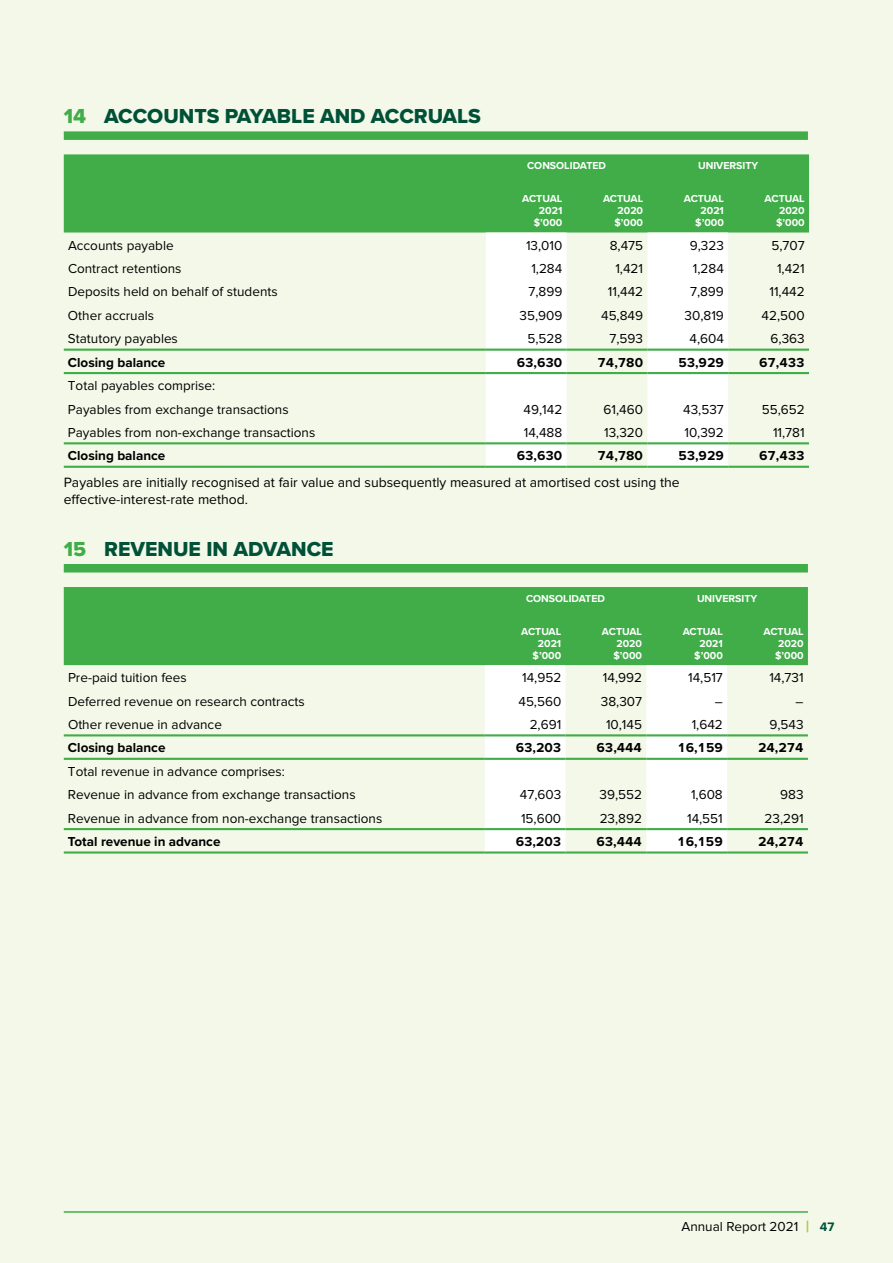
<style>
.page{position:relative;width:893px;height:1263px;background:#fff}
.page>*{position:absolute;margin:0;border:0;box-sizing:border-box;transform-origin:0 0}
.t1{font:21px "Proxima Nova Extrabld";color:#005138}
.t2{font:13.95px/17px "m Proxima Nova";color:#000}
.t3{font:13.5px/23.4px "m Proxima Nova";color:#000}
.t4{font:700 13.5px "Proxima Nova";color:#000}
.t5{font:700 10.5px/12px "Proxima Nova";color:#fff;text-align:right}
.s1{color:#41ad49}
.s2{font-family:"Proxima Nova";font-weight:700;font-size:16.5px;color:#a6ce39}
.s3{font-family:"Proxima Nova";font-weight:700;font-size:12.75px;color:#005138}
</style>
<div class="page">
<div style="left:1px;top:0;width:892px;height:1263px;background:#f3f8e8"></div>
<hr style="left:64px;top:1211px;width:744px;height:2px;background:#41ad49">
<div style="left:64px;top:131px;width:744px;height:9px;background:#41ad49"></div>
<div style="left:64px;top:154px;width:745px;height:79px;background:#41ad49"></div>
<svg style="left:486px;top:233px;width:242px;height:233px;fill:#fff"></svg>
<hr style="left:64px;top:349px;width:422px;height:2px;background:#41ad49">
<hr style="left:486px;top:349px;width:81px;height:2px;background:#41ad49">
<hr style="left:567px;top:349px;width:80px;height:2px;background:#41ad49">
<hr style="left:647px;top:349px;width:81px;height:2px;background:#41ad49">
<hr style="left:728px;top:349px;width:81px;height:2px;background:#41ad49">
<hr style="left:64px;top:372px;width:422px;height:2px;background:#41ad49">
<hr style="left:486px;top:372px;width:81px;height:2px;background:#41ad49">
<hr style="left:567px;top:372px;width:80px;height:2px;background:#41ad49">
<hr style="left:647px;top:372px;width:81px;height:2px;background:#41ad49">
<hr style="left:728px;top:372px;width:81px;height:2px;background:#41ad49">
<hr style="left:64px;top:442px;width:422px;height:2px;background:#41ad49">
<hr style="left:486px;top:442px;width:81px;height:2px;background:#41ad49">
<hr style="left:567px;top:442px;width:80px;height:2px;background:#41ad49">
<hr style="left:647px;top:442px;width:81px;height:2px;background:#41ad49">
<hr style="left:728px;top:442px;width:81px;height:2px;background:#41ad49">
<hr style="left:64px;top:466px;width:422px;height:2px;background:#41ad49">
<hr style="left:486px;top:466px;width:81px;height:2px;background:#41ad49">
<hr style="left:567px;top:466px;width:80px;height:2px;background:#41ad49">
<hr style="left:647px;top:466px;width:81px;height:2px;background:#41ad49">
<hr style="left:728px;top:466px;width:81px;height:2px;background:#41ad49">
<div style="left:64px;top:564px;width:744px;height:8px;background:#41ad49"></div>
<div style="left:64px;top:587px;width:744px;height:78px;background:#41ad49"></div>
<svg style="left:485px;top:665px;width:242px;height:186px;fill:#fff"></svg>
<hr style="left:64px;top:734px;width:421px;height:2px;background:#41ad49">
<hr style="left:485px;top:734px;width:81px;height:2px;background:#41ad49">
<hr style="left:566px;top:734px;width:80px;height:2px;background:#41ad49">
<hr style="left:646px;top:734px;width:81px;height:2px;background:#41ad49">
<hr style="left:727px;top:734px;width:81px;height:2px;background:#41ad49">
<hr style="left:64px;top:758px;width:421px;height:2px;background:#41ad49">
<hr style="left:485px;top:758px;width:81px;height:2px;background:#41ad49">
<hr style="left:566px;top:758px;width:80px;height:2px;background:#41ad49">
<hr style="left:646px;top:758px;width:81px;height:2px;background:#41ad49">
<hr style="left:727px;top:758px;width:81px;height:2px;background:#41ad49">
<hr style="left:64px;top:828px;width:421px;height:2px;background:#41ad49">
<hr style="left:485px;top:828px;width:81px;height:2px;background:#41ad49">
<hr style="left:566px;top:828px;width:80px;height:2px;background:#41ad49">
<hr style="left:646px;top:828px;width:81px;height:2px;background:#41ad49">
<hr style="left:727px;top:828px;width:81px;height:2px;background:#41ad49">
<hr style="left:64px;top:851px;width:421px;height:2px;background:#41ad49">
<hr style="left:485px;top:851px;width:81px;height:2px;background:#41ad49">
<hr style="left:566px;top:851px;width:80px;height:2px;background:#41ad49">
<hr style="left:646px;top:851px;width:81px;height:2px;background:#41ad49">
<hr style="left:727px;top:851px;width:81px;height:2px;background:#41ad49">
<h1 class="t1" style="left:64px;top:100px;width:419px"><span class="s1">14</span> ACCOUNTS PAYABLE AND ACCRUALS</h1>
<p class="t5" style="left:527px;top:159px;width:81px">CONSOLIDATED</p>
<p class="t5" style="left:698px;top:159px;width:62px">UNIVERSITY</p>
<p class="t5" style="left:522px;top:192px;width:42px">ACTUAL<br>2021 $’000</p>
<p class="t5" style="left:614px;top:192px;width:30px;text-align:justify;text-indent:-11px">ACTUAL 2020 $’000</p>
<p class="t5" style="left:684px;top:192px;width:42px">ACTUAL<br>2021 $’000</p>
<p class="t5" style="left:776px;top:192px;width:30px;text-align:justify;text-indent:-11px">ACTUAL 2020 $’000</p>
<p class="t3" style="left:68px;top:234px;width:107px">Accounts payable</p>
<p class="t3" style="left:526px;top:234px;width:38px">13,010</p>
<p class="t3" style="left:610px;top:234px;width:35px">8,475</p>
<p class="t3" style="left:690px;top:234px;width:36px">9,323</p>
<p class="t3" style="left:771px;top:234px;width:35px">5,707</p>
<p class="t3" style="left:68px;top:257px;width:115px">Contract retentions</p>
<p class="t3" style="left:531px;top:257px;width:33px">1,284</p>
<p class="t3" style="left:615px;top:257px;width:29px">1,421</p>
<p class="t3" style="left:693px;top:257px;width:33px">1,284</p>
<p class="t3" style="left:777px;top:257px;width:29px">1,421</p>
<p class="t3" style="left:68px;top:281px;width:211px">Deposits held on behalf of students</p>
<p class="t3" style="left:528px;top:281px;width:35px">7,899</p>
<p class="t3" style="left:608px;top:281px;width:37px">11,442</p>
<p class="t3" style="left:690px;top:281px;width:35px">7,899</p>
<p class="t3" style="left:769px;top:281px;width:37px">11,442</p>
<p class="t3" style="left:68px;top:304px;width:88px">Other accruals</p>
<p class="t3" style="left:519px;top:304px;width:44px">35,909</p>
<p class="t3" style="left:601px;top:304px;width:43px">45,849</p>
<p class="t3" style="left:685px;top:304px;width:41px">30,819</p>
<p class="t3" style="left:762px;top:304px;width:45px">42,500</p>
<p class="t3" style="left:68px;top:327px;width:111px">Statutory payables</p>
<p class="t3" style="left:527px;top:327px;width:36px">5,528</p>
<p class="t3" style="left:610px;top:327px;width:35px">7,593</p>
<p class="t3" style="left:689px;top:327px;width:36px">4,604</p>
<p class="t3" style="left:771px;top:327px;width:36px">6,363</p>
<p class="t4" style="left:68px;top:352px;width:99px">Closing balance</p>
<p class="t4" style="left:517px;top:352px;width:47px">63,630</p>
<p class="t4" style="left:598px;top:352px;width:47px">74,780</p>
<p class="t4" style="left:678px;top:352px;width:47px">53,929</p>
<p class="t4" style="left:759px;top:352px;width:47px">67,433</p>
<p class="t3" style="left:68px;top:374px;width:222px">Total payables comprise:<br>Payables from exchange transactions</p>
<p class="t3" style="left:524px;top:398px;width:40px">49,142</p>
<p class="t3" style="left:604px;top:398px;width:41px">61,460</p>
<p class="t3" style="left:683px;top:398px;width:42px">43,537</p>
<p class="t3" style="left:762px;top:398px;width:44px">55,652</p>
<p class="t3" style="left:68px;top:421px;width:249px">Payables from non‑exchange transactions</p>
<p class="t3" style="left:524px;top:421px;width:40px">14,488</p>
<p class="t3" style="left:604px;top:421px;width:40px">13,320</p>
<p class="t3" style="left:684px;top:421px;width:41px">10,392</p>
<p class="t3" style="left:773px;top:421px;width:33px">11,781</p>
<p class="t4" style="left:68px;top:446px;width:99px">Closing balance</p>
<p class="t4" style="left:517px;top:446px;width:47px">63,630</p>
<p class="t4" style="left:597px;top:446px;width:47px">74,780</p>
<p class="t4" style="left:678px;top:446px;width:47px">53,929</p>
<p class="t4" style="left:759px;top:446px;width:47px">67,433</p>
<p class="t2" style="left:64px;top:474px;width:617px">Payables are initially recognised at fair value and subsequently measured at amortised cost using the effective‑interest‑rate method.</p>
<h1 class="t1" style="left:64px;top:533px;width:271px"><span class="s1">15</span> REVENUE IN ADVANCE</h1>
<p class="t5" style="left:526px;top:592px;width:81px">CONSOLIDATED</p>
<p class="t5" style="left:697px;top:592px;width:62px">UNIVERSITY</p>
<p class="t5" style="left:521px;top:625px;width:42px">ACTUAL<br>2021 $’000</p>
<p class="t5" style="left:613px;top:625px;width:30px;text-align:justify;text-indent:-11px">ACTUAL 2020 $’000</p>
<p class="t5" style="left:683px;top:625px;width:42px">ACTUAL<br>2021 $’000</p>
<p class="t5" style="left:775px;top:625px;width:30px;text-align:justify;text-indent:-11px">ACTUAL 2020 $’000</p>
<p class="t3" style="left:68px;top:666px;width:120px">Pre‑paid tuition fees</p>
<p class="t3" style="left:522px;top:666px;width:41px">14,952</p>
<p class="t3" style="left:603px;top:666px;width:41px">14,992</p>
<p class="t3" style="left:688px;top:666px;width:36px">14,517</p>
<p class="t3" style="left:769px;top:666px;width:36px">14,731</p>
<p class="t3" style="left:68px;top:690px;width:238px">Deferred revenue on research contracts</p>
<p class="t3" style="left:518px;top:690px;width:44px">45,560</p>
<p class="t3" style="left:601px;top:690px;width:43px">38,307</p>
<p class="t3" style="left:715px;top:690px;width:10px">–</p>
<p class="t3" style="left:796px;top:690px;width:10px">–</p>
<p class="t3" style="left:68px;top:713px;width:155px">Other revenue in advance</p>
<p class="t3" style="left:530px;top:713px;width:33px">2,691</p>
<p class="t3" style="left:606px;top:713px;width:38px">10,145</p>
<p class="t3" style="left:692px;top:713px;width:33px">1,642</p>
<p class="t3" style="left:769px;top:713px;width:36px">9,543</p>
<p class="t4" style="left:68px;top:738px;width:99px">Closing balance</p>
<p class="t4" style="left:516px;top:738px;width:47px">63,203</p>
<p class="t4" style="left:596px;top:738px;width:47px">63,444</p>
<p class="t4" style="left:677px;top:738px;width:47px">16,159</p>
<p class="t4" style="left:758px;top:738px;width:47px">24,274</p>
<p class="t3" style="left:68px;top:760px;width:289px">Total revenue in advance comprises:<br>Revenue in advance from exchange transactions</p>
<p class="t3" style="left:520px;top:783px;width:43px">47,603</p>
<p class="t3" style="left:600px;top:783px;width:44px">39,552</p>
<p class="t3" style="left:691px;top:783px;width:33px">1,608</p>
<p class="t3" style="left:780px;top:783px;width:25px">983</p>
<p class="t3" style="left:68px;top:807px;width:316px">Revenue in advance from non‑exchange transactions</p>
<p class="t3" style="left:521px;top:807px;width:42px">15,600</p>
<p class="t3" style="left:600px;top:807px;width:44px">23,892</p>
<p class="t3" style="left:687px;top:807px;width:37px">14,551</p>
<p class="t3" style="left:764px;top:807px;width:41px">23,291</p>
<p class="t4" style="left:68px;top:831px;width:154px">Total revenue in advance</p>
<p class="t4" style="left:516px;top:831px;width:47px">63,203</p>
<p class="t4" style="left:596px;top:831px;width:47px">63,444</p>
<p class="t4" style="left:677px;top:831px;width:47px">16,159</p>
<p class="t4" style="left:758px;top:831px;width:47px">24,274</p>
<p class="t3" style="left:681px;top:1214px;width:154px">Annual Report 2021 <span class="s2">|</span> <span class="s3">47</span></p>
</div>
